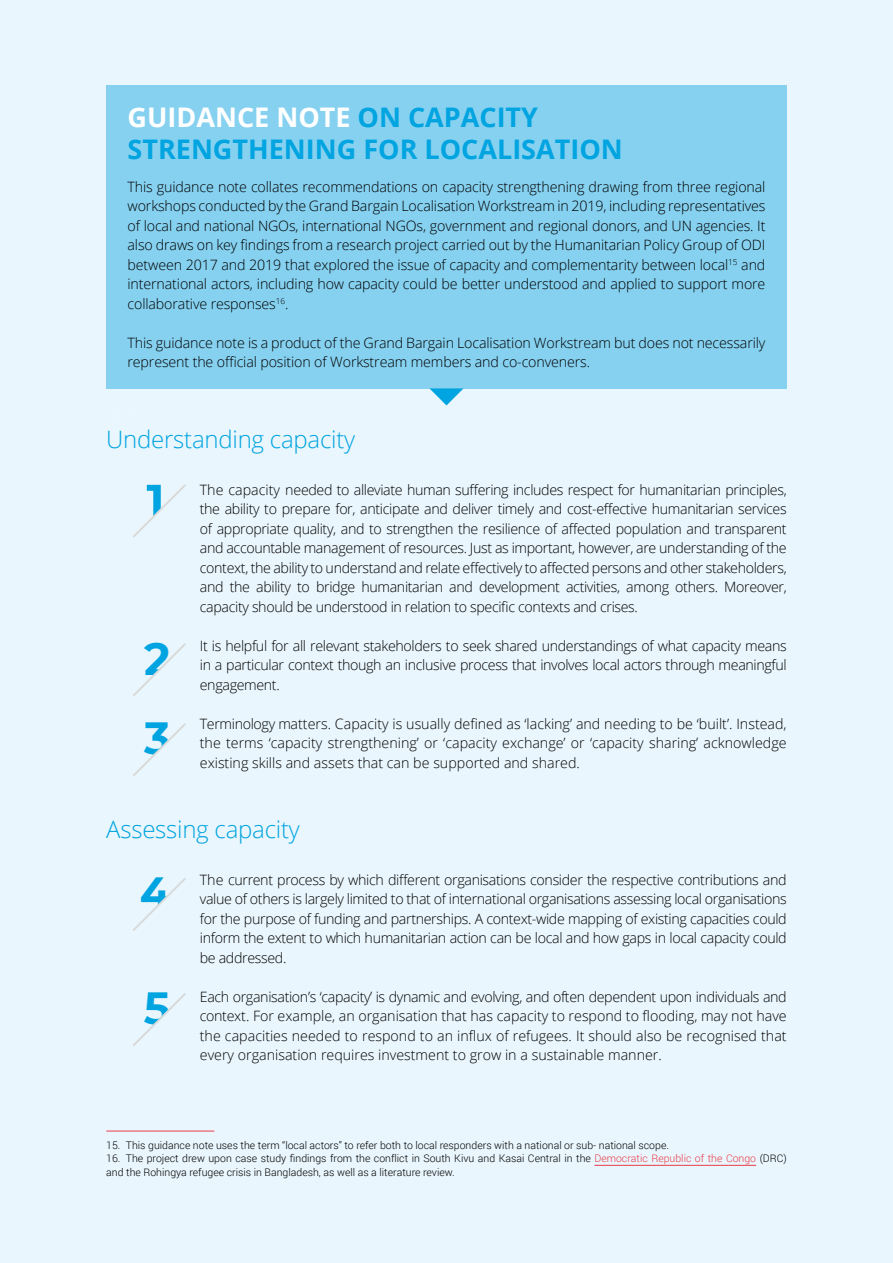
<style>
.page{position:relative;width:893px;height:1263px;background:#fff}
.page>*{position:absolute;margin:0;border:0;box-sizing:border-box;transform-origin:0 0}
.t1{font:700 45px/79.1px "Montserrat";color:#00a4e0}
.t2{font:700 27px/32.4px "Open Sans";color:#00a4e0}
.t3{font:300 24px "Open Sans";letter-spacing:-.01em;color:#00a4e0}
.t4{font:300 14.25px/19.5px "Open Sans";letter-spacing:-.01em;color:#000;text-align:justify}
.t5{font:300 10.5px/13.5px "Roboto";color:#000}
.s1{color:#fff}
.s2{color:#e93b48}
</style>
<div class="page">
<div style="left:0;top:0;width:893px;height:1262px;background:#e9f6fd"></div>
<hr style="left:106px;top:1131px;width:108px;height:1px;background:#e93b48">
<hr style="left:594px;top:1165px;width:162px;height:1px;background:#e93b48">
<div style="left:106px;top:85px;width:681px;height:303px;background:#86d1f0"></div>
<svg style="left:429px;top:388px;width:34px;height:17px"></svg>
<svg style="left:133px;top:484px;width:53px;height:53px"></svg>
<svg style="left:133px;top:643px;width:53px;height:53px"></svg>
<svg style="left:133px;top:723px;width:53px;height:53px"></svg>
<svg style="left:133px;top:878px;width:53px;height:53px"></svg>
<svg style="left:133px;top:993px;width:53px;height:53px"></svg>
<h2 class="t2" style="left:128px;top:100px;width:497px"><span class="s1">GUIDANCE NOTE</span> ON CAPACITY<br>STRENGTHENING FOR LOCALISATION</h2>
<p class="t4" style="left:128px;top:176px;width:639px">This guidance note collates recommendations on capacity strengthening drawing from three regional workshops conducted by the Grand Bargain Localisation Workstream in 2019, including representatives of local and national NGOs, international NGOs, government and regional donors, and UN agencies. It also draws on key findings from a research project carried out by the Humanitarian Policy Group of ODI between 2017 and 2019 that explored the issue of capacity and complementarity between local<sup>15</sup> and international actors, including how capacity could be better understood and applied to support more collaborative responses<sup>16</sup>.</p>
<p class="t4" style="left:128px;top:332px;width:639px">This guidance note is a product of the Grand Bargain Localisation Workstream but does not necessarily represent the official position of Workstream members and co-conveners.</p>
<h3 class="t3" style="left:106px;top:423px;width:250px">Understanding capacity</h3>
<p class="t4" style="left:200px;top:479px;width:588px">The capacity needed to alleviate human suffering includes respect for humanitarian principles, the ability to prepare for, anticipate and deliver timely and cost-effective humanitarian services of appropriate quality, and to strengthen the resilience of affected population and transparent and accountable management of resources. Just as important, however, are understanding of the context, the ability to understand and relate effectively to affected persons and other stakeholders, and the ability to bridge humanitarian and development activities, among others. Moreover, capacity should be understood in relation to specific contexts and crises.</p>
<p class="t4" style="left:200px;top:635px;width:588px">It is helpful for all relevant stakeholders to seek shared understandings of what capacity means in a particular context though an inclusive process that involves local actors through meaningful engagement.</p>
<p class="t4" style="left:200px;top:713px;width:588px">Terminology matters. Capacity is usually defined as ‘lacking’ and needing to be ‘built’. Instead, the terms ‘capacity strengthening’ or ‘capacity exchange’ or ‘capacity sharing’ acknowledge existing skills and assets that can be supported and shared.</p>
<h1 class="t1" style="left:144px;top:617px;width:28px">2<br>3</h1>
<h3 class="t3" style="left:106px;top:813px;width:195px">Assessing capacity</h3>
<p class="t4" style="left:200px;top:869px;width:588px">The current process by which different organisations consider the respective contributions and value of others is largely limited to that of international organisations assessing local organisations for the purpose of funding and partnerships. A context-wide mapping of existing capacities could inform the extent to which humanitarian action can be local and how gaps in local capacity could be addressed.</p>
<p class="t4" style="left:200px;top:986px;width:588px">Each organisation’s ‘capacity’ is dynamic and evolving, and often dependent upon individuals and context. For example, an organisation that has capacity to respond to flooding, may not have the capacities needed to respond to an influx of refugees. It should also be recognised that every organisation requires investment to grow in a sustainable manner.</p>
<h1 class="t1" style="left:140px;top:851px;width:33px">4</h1>
<h1 class="t1" style="left:144px;top:966px;width:28px">5</h1>
<p class="t5" style="left:106px;top:1138px;width:564px">15. This guidance note uses the term “local actors” to refer both to local responders with a national or sub- national scope.</p>
<p class="t5" style="left:106px;top:1151px;width:682px">16. The project drew upon case study findings from the conflict in South Kivu and Kasai Central in the <span class="s2">Democratic Republic of the Congo</span> (DRC) and the Rohingya refugee crisis in Bangladesh, as well as a literature review.</p>
</div>
